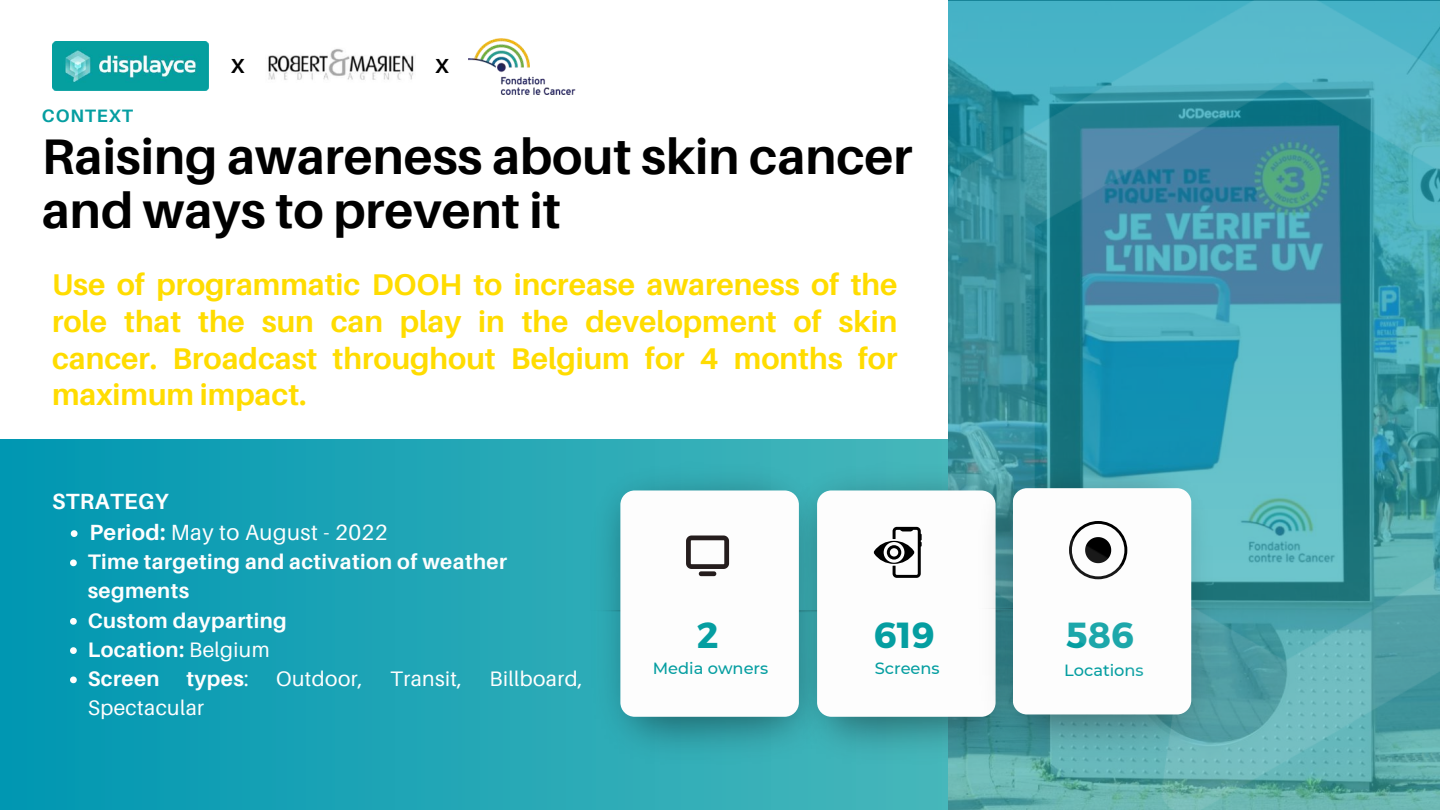
<style>
.page{position:relative;width:1440px;height:810px;background:#fff}
.page>*{position:absolute;margin:0;border:0;box-sizing:border-box;transform-origin:0 0}
.t1{font:700 50px/54.8px "Aileron";color:#000}
.t2{font:700 36.2px "Montserrat";color:#059ea1}
.t3{font:700 30px/36.8px "Aileron";color:#ffdc00;text-align:justify}
.t4{font:22px/30.8px "Aileron";letter-spacing:.02em;color:#fefefe}
.t5{font:700 21px/29.2px "Aileron";letter-spacing:.02em;color:#fefefe}
.t6{font:21px "Aileron";letter-spacing:.02em;color:#fefefe}
.t7{font:700 20.4px "Aileron";color:#000}
.t8{font:700 18px "Aileron";letter-spacing:.05em;color:#059ea1}
.t9{font:500 16.2px "Montserrat";color:#059ea1}
.s1{font-weight:700}
.s2{font-weight:400}
</style>
<div class="page">
<div style="left:0;top:440px;width:949px;height:370px;background:linear-gradient(to right,#0097b2,#47b7ba)"></div>
<svg style="left:71px;top:530px;width:7px;height:7px"></svg>
<svg style="left:70px;top:559px;width:7px;height:7px"></svg>
<svg style="left:70px;top:618px;width:7px;height:7px"></svg>
<svg style="left:70px;top:647px;width:7px;height:7px"></svg>
<svg style="left:70px;top:676px;width:7px;height:7px"></svg>
<img style="left:578px;top:458px;width:196px;height:312px">
<svg style="left:949px;top:0;width:491px;height:810px;background:#449eac"></svg>
<img style="left:774px;top:458px;width:266px;height:312px">
<div style="left:620px;top:490px;width:179px;height:227px;background:#fdfdfd;border-radius:14px"></div>
<div style="left:817px;top:490px;width:179px;height:227px;background:#fdfdfd;border-radius:14px"></div>
<svg style="left:686px;top:536px;width:43px;height:40px"></svg>
<img style="left:965px;top:456px;width:266px;height:312px">
<div style="left:1013px;top:488px;width:178px;height:226px;background:#fdfdfd;border-radius:14px"></div>
<svg style="left:874px;top:527px;width:48px;height:51px"></svg>
<svg style="left:1069px;top:521px;width:58px;height:58px"></svg>
<img style="left:52px;top:41px;width:157px;height:49px">
<img style="left:268px;top:49px;width:146px;height:31px">
<img style="left:469px;top:39px;width:107px;height:56px">
<p class="t8" style="left:42px;top:105px;width:93px">CONTEXT</p>
<p class="t7" style="left:231px;top:53px;width:15px">X</p>
<p class="t7" style="left:435px;top:53px;width:15px">X</p>
<h1 class="t1" style="left:42px;top:128px;width:872px">Raising awareness about skin cancer and ways to prevent it</h1>
<p class="t3" style="left:52px;top:266px;width:847px">Use of programmatic DOOH to increase awareness of the role that the sun can play in the development of skin cancer. Broadcast throughout Belgium for 4 months for maximum impact.</p>
<p class="t4" style="left:89px;top:486px;width:300px;text-indent:-37px"><span class="s1">STRATEGY<br>Period:</span> May to August - 2022</p>
<p class="t5" style="left:88px;top:547px;width:421px">Time targeting and activation of weather segments<br>Custom dayparting<br>Location: <span class="s2">Belgium<br></span>Screen</p>
<p class="t5" style="left:187px;top:664px;width:64px">types<span class="s2">:</span></p>
<p class="t6" style="left:276px;top:666px;width:88px">Outdoor,</p>
<p class="t6" style="left:390px;top:666px;width:74px">Transit,</p>
<p class="t6" style="left:490px;top:666px;width:95px">Billboard,</p>
<p class="t6" style="left:88px;top:695px;width:118px">Spectacular</p>
<p class="t2" style="left:697px;top:611px;width:23px">2</p>
<p class="t9" style="left:653px;top:658px;width:117px">Media owners</p>
<p class="t2" style="left:874px;top:611px;width:62px">619</p>
<p class="t9" style="left:875px;top:658px;width:66px">Screens</p>
<p class="t2" style="left:1066px;top:611px;width:69px">586</p>
<p class="t9" style="left:1064px;top:660px;width:81px">Locations</p>
</div>
